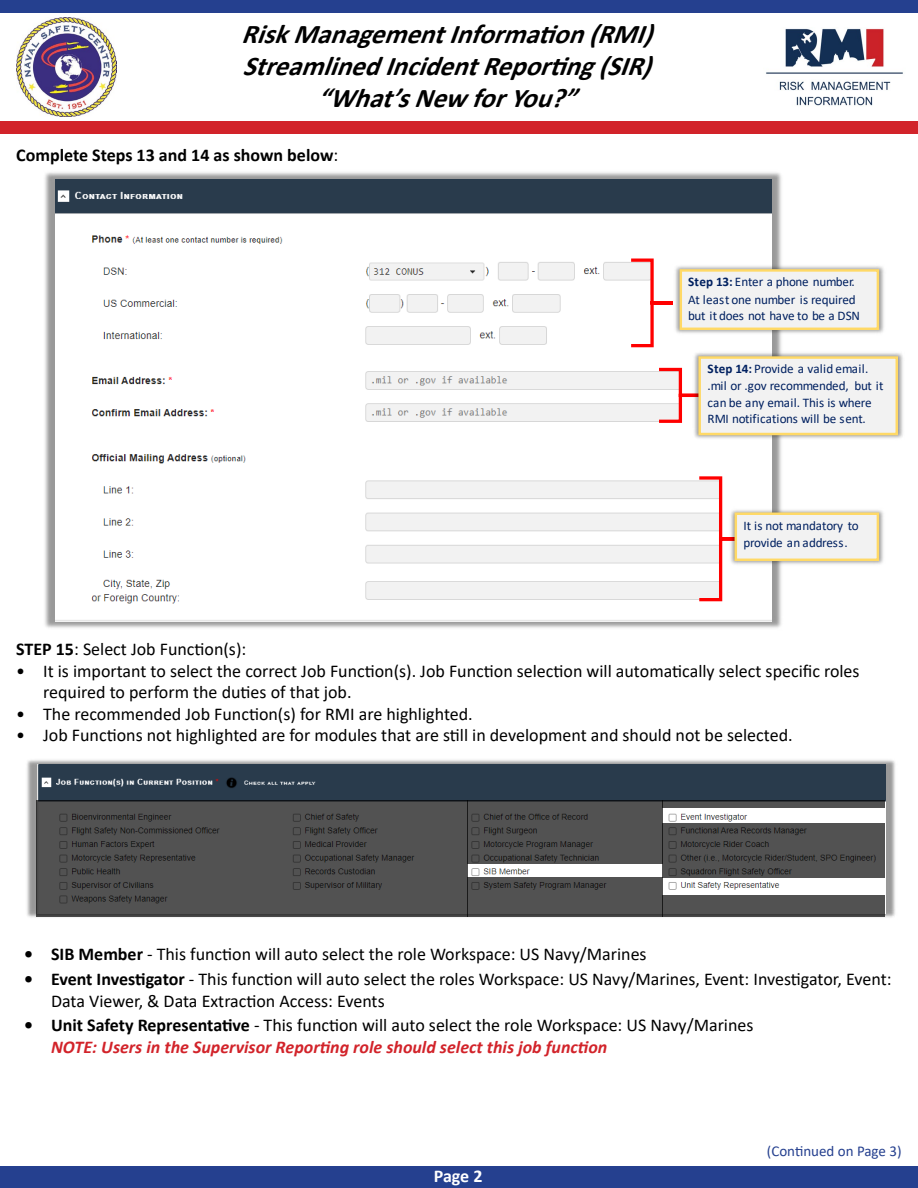
<style>
.page{position:relative;width:918px;height:1188px;background:#fff}
.page>*{position:absolute;margin:0;border:0;box-sizing:border-box;transform-origin:0 0}
.t1{font:italic 700 27px "Calibri";color:#000}
.t2{font:18px/21.6px "Calibri";color:#000}
.t3{font:italic 700 18px/21.6px "Calibri";color:#d2232a}
.t4{font:700 18px "Calibri";color:#000}
.t5{font:700 18px "Calibri";color:#fff}
.t6{font:15px "Calibri";color:#25408f}
.t7{font:13.2px/16.8px "Calibri";letter-spacing:-.025em;color:#002060}
.t8{font:13.2px/16.6px "Calibri";letter-spacing:-.005em;color:#002060}
.s1{font-weight:400}
.s2{font-weight:700}
.s3{font-style:normal;color:#000}
.s4{font-weight:400;font-style:normal;color:#000}
</style>
<div class="page">
<img style="left:16px;top:18px;width:101px;height:99px">
<img style="left:766px;top:28px;width:137px;height:78px">
<div style="left:0;top:0;width:918px;height:13px;background:#25408f"></div>
<div style="left:0;top:122px;width:918px;height:12px;background:#d2232a"></div>
<div style="left:0;top:1166px;width:918px;height:22px;background:#25408f"></div>
<img style="left:44px;top:172px;width:738px;height:456px">
<img style="left:55px;top:180px;width:717px;height:441px">
<svg style="left:696px;top:475px;width:49px;height:128px"></svg>
<svg style="left:656px;top:366px;width:34px;height:59px"></svg>
<svg style="left:628px;top:257px;width:48px;height:92px"></svg>
<img style="left:671px;top:262px;width:213px;height:75px">
<div style="left:681px;top:270px;width:197px;height:59px;background:#f2f2f2"></div>
<div style="left:680px;top:269px;width:199px;height:61px;border:2px solid #ffd966"></div>
<img style="left:690px;top:349px;width:213px;height:94px">
<div style="left:698px;top:356px;width:200px;height:79px;background:#f2f2f2;border:2px solid #ffd966"></div>
<img style="left:726px;top:505px;width:158px;height:63px">
<div style="left:735px;top:513px;width:144px;height:48px;background:#f2f2f2;border:2px solid #ffd966"></div>
<img style="left:27px;top:760px;width:868px;height:158px">
<img style="left:38px;top:764px;width:847px;height:131px">
<div style="left:36px;top:800px;width:431px;height:117px;background:#000;opacity:.68"></div>
<div style="left:467px;top:800px;width:195px;height:64px;background:#000;opacity:.68"></div>
<div style="left:467px;top:878px;width:195px;height:39px;background:#000;opacity:.68"></div>
<div style="left:662px;top:895px;width:223px;height:22px;background:#000;opacity:.68"></div>
<div style="left:662px;top:823px;width:223px;height:55px;background:#000;opacity:.68"></div>
<div style="left:662px;top:800px;width:223px;height:8px;background:#000;opacity:.68"></div>
<p class="t1" style="left:241px;top:15px;width:425px">RiskManagementInformation(RMI)</p>
<p class="t1" style="left:242px;top:47px;width:423px">StreamlinedIncidentReporting(SIR)</p>
<p class="t1" style="left:318px;top:79px;width:273px">“What’sNewforYou?”</p>
<p class="t4" style="left:16px;top:142px;width:324px">Complete Steps 13 and 14 as shown below<span class="s1">:</span></p>
<p class="t7" style="left:688px;top:273px;width:173px"><span class="s2">Step 13:</span> Enter a phone number.<br>At least one number is required but it does not have to be a DSN</p>
<p class="t8" style="left:707px;top:360px;width:177px"><span class="s2">Step 14:</span> Provide a valid email. .mil or .gov recommended, but it can be any email. This is where<br>RMI notifications will be sent.</p>
<p class="t7" style="left:743px;top:516px;width:117px;line-height:17.2px">It is not mandatory to provide an address.</p>
<p class="t2" style="left:16px;top:638px;width:232px"><span class="s2">STEP 15</span>: Select Job Function(s):</p>
<p class="t2" style="left:43px;top:659px;width:818px;text-indent:-27px">• It is important to select the correct Job Function(s). Job Function selection will automatically select specific roles required to perform the duties of that job.</p>
<p class="t2" style="left:16px;top:702px;width:458px">• The recommended Job Function(s) for RMI are highlighted.</p>
<p class="t2" style="left:16px;top:724px;width:778px">• Job Functions not highlighted are for modules that are still in development and should not be selected.</p>
<p class="t2" style="left:24px;top:943px;width:624px"><span class="s2">• SIB Member</span> - This function will auto select the role Workspace: US Navy/Marines</p>
<p class="t2" style="left:51px;top:968px;width:842px;text-indent:-27px"><span class="s2">• Event Investigator</span> - This function will auto select the roles Workspace: US Navy/Marines, Event: Investigator, Event:<br>Data Viewer, &amp; Data Extraction Access: Events</p>
<p class="t3" style="left:51px;top:1014px;width:704px;text-indent:-27px"><span class="s3">• Unit Safety Representative</span> <span class="s4">- This function will auto select the role Workspace: US Navy/Marines<br></span>NOTE: Users in the Supervisor Reporting role should select this job function</p>
<p class="t5" style="left:434px;top:1163px;width:50px">Page 2</p>
<p class="t6" style="left:767px;top:1141px;width:136px">(Continued on Page 3)</p>
</div>
